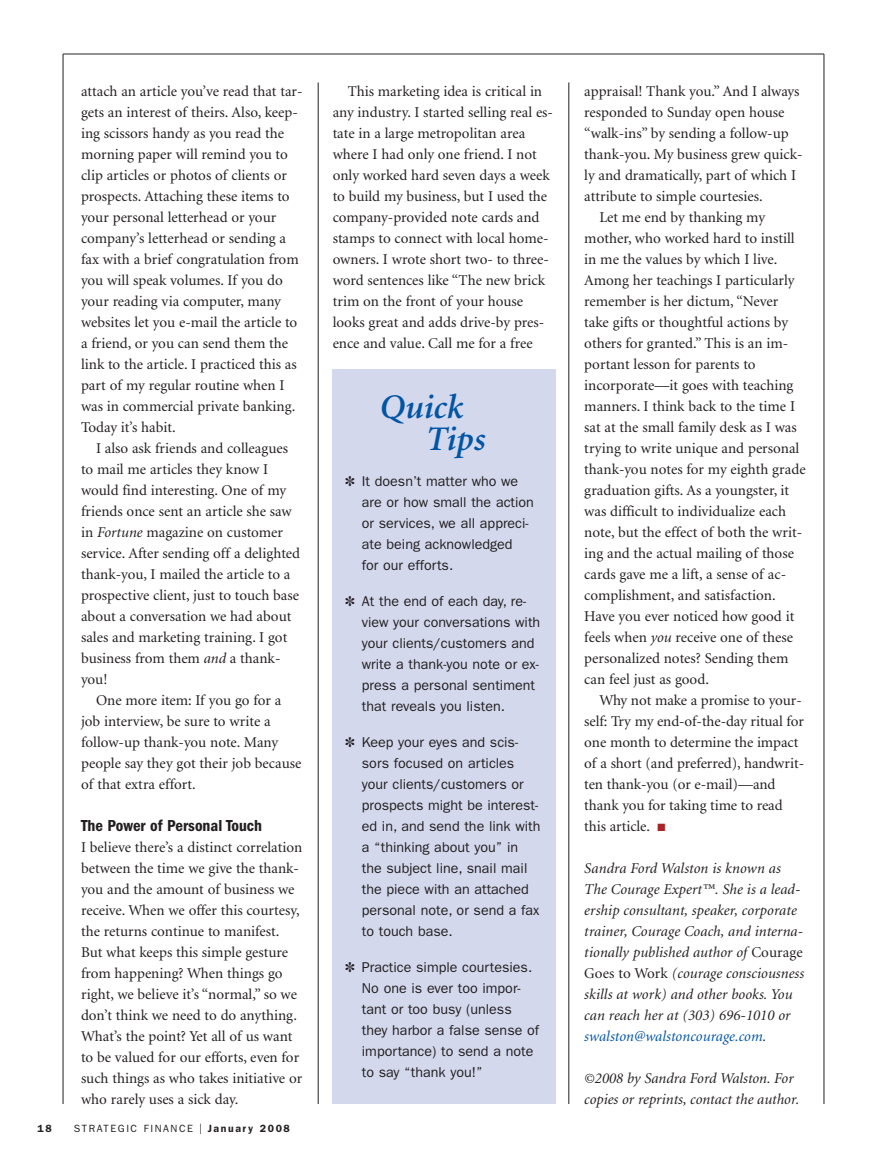
<style>
.page{position:relative;width:878px;height:1161px;background:#fff}
.page>*{position:absolute;margin:0;border:0;box-sizing:border-box;transform-origin:0 0}
.t1{font:italic 600 34.5px/31.5px "Minion";color:#0155a5}
.t2{font:600 condensed 16.5px "Franklin Gothic";color:#231f20}
.t3{font:15px/21px "Minion";color:#231f20}
.t4{font:italic 15px/21px "Minion";letter-spacing:.005em;color:#231f20}
.t5{font:14.25px/21px "Franklin Gothic";color:#231f20}
.t6{font:10.5px "Franklin Gothic";letter-spacing:.15em;color:#231f20}
.t7{font:600 10.5px "Franklin Gothic";color:#231f20}
.s1{font-style:italic}
.s2{font-size:15px}
.s3{font-weight:600}
.s4{color:#a72427}
.s5{font-style:normal}
.s6{color:#0155a5}
</style>
<div class="page">
<hr style="left:63px;top:54px;width:1px;height:1050px;background:#231f20">
<hr style="left:823px;top:54px;width:1px;height:1050px;background:#231f20">
<hr style="left:63px;top:54px;width:761px;height:1px;background:#231f20">
<hr style="left:318px;top:82px;width:1px;height:1022px;background:#231f20">
<hr style="left:568px;top:82px;width:1px;height:1022px;background:#231f20">
<div style="left:332px;top:369px;width:223px;height:735px;background:#d3d8ec"></div>
<p class="t3" style="left:81px;top:82px;width:223px">attach an article you’ve read that tar&shy;gets an interest of theirs. Also, keep&shy;ing scissors handy as you read the morning paper will remind you to clip articles or photos of clients or prospects. Attaching these items to your personal letterhead or your company’s letterhead or sending a fax with a brief congratulation from you will speak volumes. If you do your reading via computer, many websites let you e-mail the article to a friend, or you can send them the link to the article. I practiced this as part of my regular routine when I was in commercial private banking.<br>Today it’s habit.</p>
<p class="t3" style="left:81px;top:439px;width:220px;text-indent:15px">I also ask friends and colleagues to mail me articles they know I would find interesting. One of my friends once sent an article she saw in <span class="s1">Fortune</span> magazine on customer service. After sending off a delighted thank-you, I mailed the article to a prospective client, just to touch base about a conversation we had about sales and marketing training. I got business from them <span class="s1">and</span> a thank&shy;you!</p>
<p class="t3" style="left:81px;top:691px;width:222px;text-indent:15px">One more item: If you go for a job interview, be sure to write a follow-up thank-you note. Many people say they got their job because of that extra effort.</p>
<p class="t2" style="left:81px;top:820px;width:182px">The Power of Personal Touch</p>
<p class="t3" style="left:81px;top:838px;width:223px">I believe there’s a distinct correlation between the time we give the thank&shy;you and the amount of business we receive. When we offer this courtesy, the returns continue to manifest.<br>But what keeps this simple gesture from happening? When things go right, we believe it’s “normal,” so we don’t think we need to do anything.<br>What’s the point? Yet all of us want to be valued for our efforts, even for such things as who takes initiative or who rarely uses a sick day.</p>
<p class="t7" style="left:38px;top:1125px;width:16px">18</p>
<p class="t6" style="left:74px;top:1125px;width:218px">STRATEGIC FINANCE <span class="s2">I</span> <span class="s3">January 2008</span></p>
<p class="t3" style="left:333px;top:82px;width:222px;text-indent:15px">This marketing idea is critical in any industry. I started selling real es&shy;tate in a large metropolitan area where I had only one friend. I not only worked hard seven days a week to build my business, but I used the company-provided note cards and stamps to connect with local home&shy;owners. I wrote short two- to three&shy;word sentences like “The new brick trim on the front of your house looks great and adds drive-by pres&shy;ence and value. Call me for a free</p>
<p class="t3" style="left:584px;top:82px;width:217px">appraisal! Thank you.” And I always</p>
<p class="t3" style="left:584px;top:103px;width:202px">responded to Sunday open house</p>
<p class="t3" style="left:584px;top:124px;width:206px">“walk-ins” by sending a follow-up</p>
<p class="t3" style="left:584px;top:145px;width:220px">thank-you. My business grew quick-</p>
<p class="t3" style="left:584px;top:166px;width:213px">ly and dramatically, part of which I</p>
<p class="t3" style="left:584px;top:187px;width:180px">attribute to simple courtesies.</p>
<p class="t3" style="left:599px;top:208px;width:167px">Let me end by thanking my</p>
<p class="t3" style="left:584px;top:229px;width:212px">mother, who worked hard to instill</p>
<p class="t3" style="left:584px;top:250px;width:195px">in me the values by which I live.</p>
<p class="t3" style="left:584px;top:271px;width:212px">Among her teachings I particularly</p>
<p class="t3" style="left:584px;top:292px;width:195px">remember is her dictum, “Never</p>
<p class="t3" style="left:584px;top:313px;width:205px">take gifts or thoughtful actions by</p>
<p class="t3" style="left:584px;top:334px;width:205px">others for granted.” This is an im-</p>
<p class="t3" style="left:584px;top:355px;width:173px">portant lesson for parents to</p>
<p class="t3" style="left:584px;top:376px;width:211px">incorporate—it goes with teaching</p>
<p class="t3" style="left:584px;top:397px;width:212px">manners. I think back to the time I</p>
<p class="t3" style="left:584px;top:418px;width:214px">sat at the small family desk as I was</p>
<p class="t3" style="left:584px;top:439px;width:216px">trying to write unique and personal</p>
<p class="t3" style="left:584px;top:460px;width:223px">thank-you notes for my eighth grade</p>
<p class="t3" style="left:584px;top:481px;width:206px">graduation gifts. As a youngster, it</p>
<p class="t3" style="left:584px;top:502px;width:203px">was difficult to individualize each</p>
<p class="t3" style="left:584px;top:523px;width:219px">note, but the effect of both the writ-</p>
<p class="t3" style="left:584px;top:544px;width:211px">ing and the actual mailing of those</p>
<p class="t3" style="left:584px;top:565px;width:203px">cards gave me a lift, a sense of ac-</p>
<p class="t3" style="left:584px;top:586px;width:193px">complishment, and satisfaction.</p>
<p class="t3" style="left:584px;top:607px;width:211px">Have you ever noticed how good it</p>
<p class="t3" style="left:584px;top:628px;width:210px">feels when <span class="s1">you</span> receive one of these</p>
<p class="t3" style="left:584px;top:649px;width:205px">personalized notes? Sending them</p>
<p class="t3" style="left:584px;top:670px;width:126px">can feel just as good.</p>
<p class="t3" style="left:599px;top:691px;width:204px">Why not make a promise to your-</p>
<p class="t3" style="left:584px;top:712px;width:221px">self: Try my end-of-the-day ritual for</p>
<p class="t3" style="left:584px;top:733px;width:216px">one month to determine the impact</p>
<p class="t3" style="left:584px;top:754px;width:221px">of a short (and preferred), handwrit-</p>
<p class="t3" style="left:584px;top:775px;width:193px">ten thank-you (or e-mail)—and</p>
<p class="t3" style="left:584px;top:796px;width:200px">thank you for taking time to read</p>
<p class="t3" style="left:584px;top:817px;width:82px">this article. <span class="s4">■</span></p>
<p class="t4" style="left:584px;top:859px;width:221px">Sandra Ford Walston is known as The Courage Expert™. She is a lead&shy;ership consultant, speaker, corporate trainer, Courage Coach, and interna&shy;tionally published author of <span class="s5">Courage Goes to Work</span> (courage consciousness skills at work) and other books. You can reach her at (303) 696-1010 or <span class="s6">swalston@walstoncourage.com</span>.</p>
<p class="t4" style="left:584px;top:1069px;width:216px">©2008 by Sandra Ford Walston. For copies or reprints, contact the author.</p>
<h1 class="t1" style="left:426px;top:394px;width:61px;text-indent:-47px">Quick<br>Tips</h1>
<p class="t5" style="left:362px;top:472px;width:173px;text-indent:-17px">✽ It doesn’t matter who we are or how small the action or services, we all appreci&shy;ate being acknowledged<br>for our efforts.</p>
<p class="t5" style="left:362px;top:592px;width:180px;text-indent:-17px">✽ At the end of each day, re&shy;view your conversations with your clients/customers and write a thank-you note or ex&shy;press a personal sentiment that reveals you listen.</p>
<p class="t5" style="left:362px;top:733px;width:180px;text-indent:-17px">✽ Keep your eyes and scis&shy;sors focused on articles your clients/customers or prospects might be interest&shy;ed in, and send the link with a “thinking about you” in the subject line, snail mail the piece with an attached personal note, or send a fax to touch base.</p>
<p class="t5" style="left:362px;top:958px;width:179px;text-indent:-17px">✽ Practice simple courtesies.<br>No one is ever too impor&shy;tant or too busy (unless they harbor a false sense of importance) to send a note to say “thank you!”</p>
</div>
